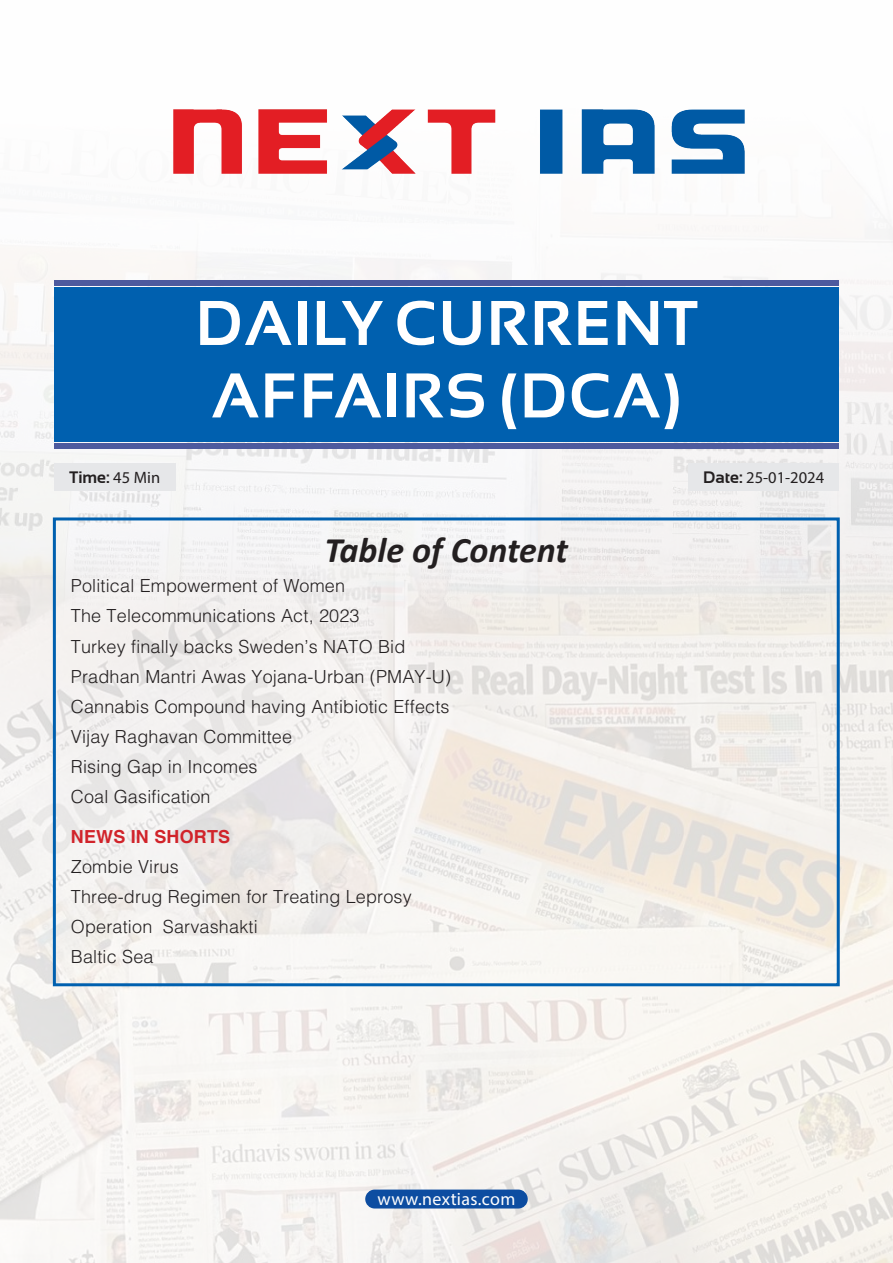
<style>
.page{position:relative;width:893px;height:1263px;background:#fff}
.page>*{position:absolute;margin:0;border:0;box-sizing:border-box;transform-origin:0 0}
.t1{font:700 63px/72.4px "Sansation";letter-spacing:.02em;color:#fff}
.body{font:italic 700 36px "Calibri";color:#231f20}
.body-2{font:300 18px "Helvetica";letter-spacing:.01em;color:#231f20}
.t2{font:18px "Myriad Pro";letter-spacing:.02em;color:#fff}
.body-3{font:700 18px "Helvetica";letter-spacing:.01em;color:#d1232a}
.t3{font:16.5px "Myriad Pro";color:#231f20}
.t4{font:700 16.5px "Sansation";color:#231f20}
.s1{font-family:"Myriad Pro";font-weight:400}
.s2{font-family:"Sansation";font-weight:700}
</style>
<div class="page">
<img style="left:0;top:109px;width:893px;height:425px">
<img style="left:0;top:534px;width:893px;height:729px">
<img style="left:174px;top:109px;width:570px;height:64px">
<div style="left:54px;top:287px;width:785px;height:154px;background:#0060af"></div>
<div style="left:54px;top:443px;width:785px;height:5px;background:#4d5a9e"></div>
<div style="left:54px;top:280px;width:785px;height:6px;background:#4d5a9e"></div>
<div style="left:53px;top:517px;width:787px;height:469px;border:3px solid #0060af"></div>
<div style="left:54px;top:463px;width:122px;height:27px;background:#e6e7e9"></div>
<div style="left:688px;top:463px;width:151px;height:27px;background:#e6e7e9"></div>
<div style="left:365px;top:1189px;width:163px;height:19px;background:#0d4da1;border-radius:9px"></div>
<p class="t1" style="left:196px;top:287px;width:503px">DAILY CURRENT<br>AFFAIRS (DCA)</p>
<p class="t4" style="left:70px;top:467px;width:92px">Time: <span class="s1">45 Min</span></p>
<p class="t3" style="left:703px;top:467px;width:123px"><span class="s2">Date:</span> 25-01-2024</p>
<p class="body" style="left:324px;top:525px;width:245px">Table of Content</p>
<p class="body-2" style="left:71px;top:575px;width:276px">Political Empowerment of Women</p>
<p class="body-2" style="left:71px;top:605px;width:290px">The Telecommunications Act, 2023</p>
<p class="body-2" style="left:71px;top:635px;width:336px">Turkey finally backs Sweden’s NATO Bid</p>
<p class="body-2" style="left:71px;top:665px;width:382px">Pradhan Mantri Awas Yojana-Urban (PMAY-U)</p>
<p class="body-2" style="left:71px;top:695px;width:380px">Cannabis Compound having Antibiotic Effects</p>
<p class="body-2" style="left:71px;top:725px;width:223px">Vijay Raghavan Committee</p>
<p class="body-2" style="left:71px;top:755px;width:188px">Rising Gap in Incomes</p>
<p class="body-2" style="left:71px;top:785px;width:141px">Coal Gasification</p>
<p class="body-3" style="left:71px;top:826px;width:161px">NEWS IN SHORTS</p>
<p class="body-2" style="left:71px;top:855px;width:109px">Zombie Virus</p>
<p class="body-2" style="left:71px;top:885px;width:342px">Three-drug Regimen for Treating Leprosy</p>
<p class="body-2" style="left:71px;top:915px;width:188px">Operation Sarvashakti</p>
<p class="body-2" style="left:71px;top:945px;width:84px">Baltic Sea</p>
<p class="t2" style="left:378px;top:1188px;width:139px">www.nextias.com</p>
</div>
